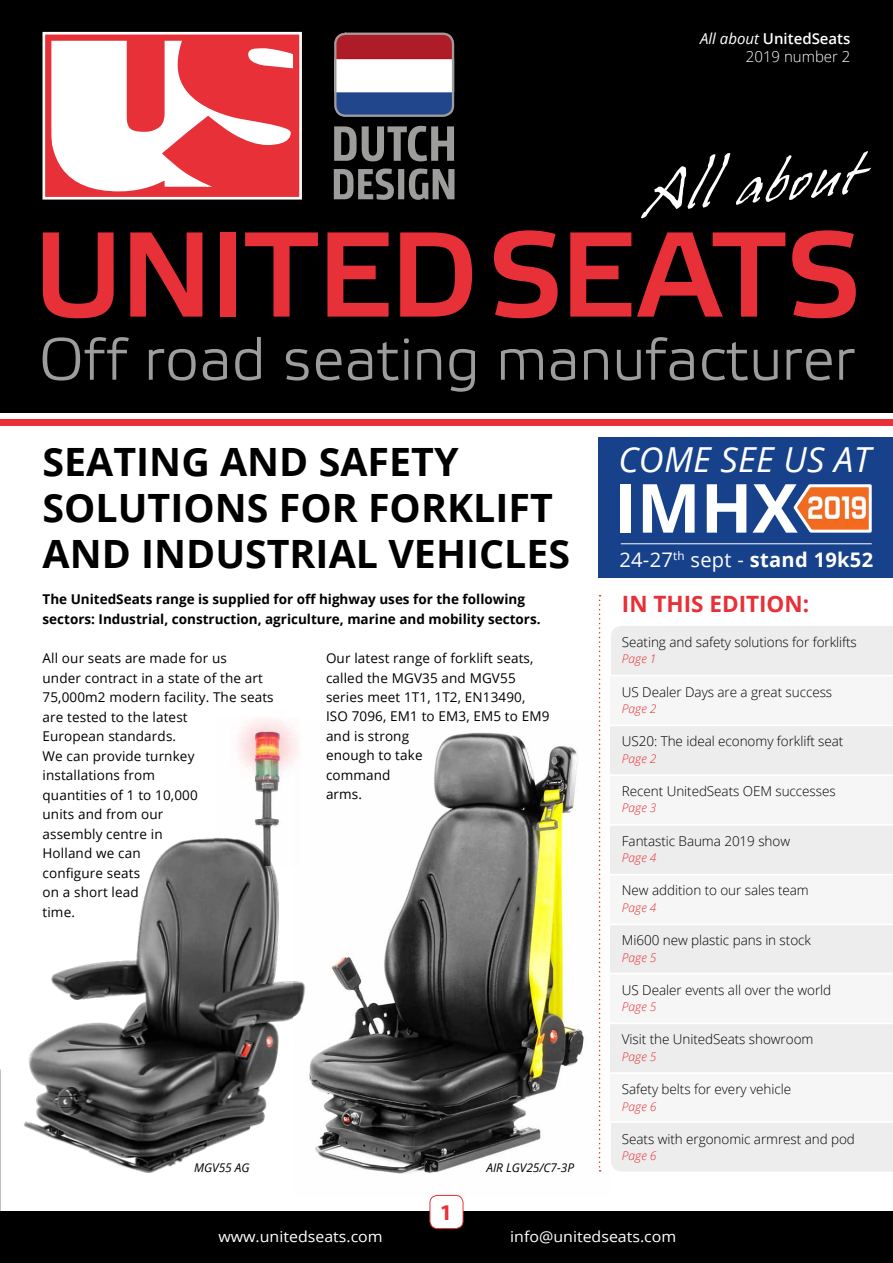
<style>
.page{position:relative;width:893px;height:1263px;background:#fff}
.page>*{position:absolute;margin:0;border:0;box-sizing:border-box;transform-origin:0 0}
.t1{font:700 120.75px "Elektra Light Pro";letter-spacing:-.015em;color:#e73037}
.t2{font:700 67.8px "Open Sans";color:#fff}
.t3{font:59.25px "Elektra Light Pro";color:#9d9d9c}
.t4{font:51px "Hans Hand";color:#fff}
.t5{font:700 39px/46.5px "Open Sans";color:#000}
.t6{font:italic 34.5px "Open Sans";letter-spacing:.01em;color:#fff}
.t7{font:700 22.5px "Open Sans";color:#e73037}
.t8{font:700 22.5px "Myriad Pro";color:#e73037}
.t9{font:20.1px "Open Sans";letter-spacing:.015em;color:#fff}
.t10{font:15px "Open Sans";color:#fff;scale:1.06 1}
.t11{font:600 15px/18px "Open Sans";color:#fff;text-align:right}
.t12{font:13.5px/19.5px "Open Sans";letter-spacing:.01em;color:#000}
.t13{font:300 13.5px "Open Sans";letter-spacing:-.005em;color:#000}
.t14{font:700 13.5px/19.5px "Open Sans";color:#000}
.t15{font:italic 300 12px "Open Sans";color:#e73037}
.t16{font:italic 12px "Open Sans";letter-spacing:-.005em;color:#000}
.s1{font-weight:400;font-style:italic}
.s2{font-weight:300}
.s3{font-weight:700}
</style>
<div class="page">
<div style="left:599px;top:438px;width:294px;height:140px;background:#17428b"></div>
<hr style="left:621px;top:543px;width:251px;height:1px;background:#fff">
<div style="left:0;top:419px;width:893px;height:6px;background:#e73037"></div>
<div style="left:611px;top:626px;width:282px;height:49px;background:#ededed"></div>
<div style="left:611px;top:676px;width:282px;height:49px;background:#f6f6f6"></div>
<div style="left:611px;top:775px;width:282px;height:50px;background:#f6f6f6"></div>
<div style="left:611px;top:725px;width:282px;height:50px;background:#ededed"></div>
<div style="left:611px;top:825px;width:282px;height:50px;background:#ededed"></div>
<div style="left:611px;top:875px;width:282px;height:49px;background:#f6f6f6"></div>
<div style="left:611px;top:924px;width:282px;height:50px;background:#ededed"></div>
<div style="left:611px;top:1023px;width:282px;height:50px;background:#ededed"></div>
<div style="left:611px;top:973px;width:282px;height:50px;background:#f6f6f6"></div>
<div style="left:611px;top:1073px;width:282px;height:50px;background:#f6f6f6"></div>
<div style="left:611px;top:1123px;width:282px;height:48px;background:#ededed"></div>
<div style="left:0;top:0;width:893px;height:412px;background:#000"></div>
<div style="left:0;top:1212px;width:893px;height:51px;background:#000"></div>
<svg style="left:599px;top:595px;width:2px;height:123px"></svg>
<div style="left:430px;top:1195px;width:33px;height:33px;background:#fff;border-radius:7px"></div>
<div style="left:430px;top:1195px;width:33px;height:34px;border:1px solid #e73037;border-radius:7px"></div>
<hr style="left:606px;top:724px;width:287px;height:2px;background:#fff">
<hr style="left:606px;top:774px;width:287px;height:2px;background:#fff">
<hr style="left:606px;top:824px;width:287px;height:2px;background:#fff">
<hr style="left:606px;top:874px;width:287px;height:1px;background:#fff">
<hr style="left:606px;top:923px;width:287px;height:2px;background:#fff">
<hr style="left:606px;top:973px;width:287px;height:1px;background:#fff">
<hr style="left:606px;top:1022px;width:287px;height:2px;background:#fff">
<hr style="left:606px;top:1072px;width:287px;height:2px;background:#fff">
<hr style="left:606px;top:1121px;width:287px;height:2px;background:#fff">
<div style="left:43px;top:32px;width:259px;height:168px;background:#e73037;border:3px solid #fff"></div>
<svg style="left:292px;top:54px;width:1px;height:15px"></svg>
<svg style="left:51px;top:31px;width:241px;height:161px"></svg>
<img style="left:336px;top:33px;width:118px;height:82px">
<div style="left:334px;top:33px;width:120px;height:84px;border:2px solid #9d9d9c;border-radius:10px"></div>
<svg style="left:334px;top:168px;width:120px;height:32px"></svg>
<svg style="left:334px;top:126px;width:120px;height:35px"></svg>
<img style="left:0;top:837px;width:295px;height:366px">
<img style="left:216px;top:718px;width:79px;height:147px">
<img style="left:295px;top:720px;width:307px;height:477px">
<svg style="left:793px;top:484px;width:79px;height:49px;background:#d99a7c"></svg>
<p class="t11" style="left:700px;top:30px;width:152px"><span class="s1">All about</span> UnitedSeats<br><span class="s2">2019 number 2</span></p>
<h3 class="t4" style="left:641px;top:165px;width:214px;rotate:-5deg">All about</h3>
<h1 class="t1" style="left:33px;top:209px;width:829px">UNITEDSEATS</h1>
<h3 class="t3" style="left:39px;top:328px;width:818px">Off road seating manufacturer</h3>
<h3 class="t5" style="left:43px;top:437px;width:529px">SEATING AND SAFETY<br>SOLUTIONS FOR FORKLIFT<br>AND INDUSTRIAL VEHICLES</h3>
<p class="t14" style="left:43px;top:589px;width:500px">The UnitedSeats range is supplied for off highway uses for the following sectors: Industrial, construction, agriculture, marine and mobility sectors.</p>
<p class="t12" style="left:43px;top:648px;width:233px">All our seats are made for us<br>under contract in a state of the art<br>75,000m2 modern facility. The seats are tested to the latest<br>European standards.<br>We can provide turnkey installations from<br>quantities of 1 to 10,000<br>units and from our<br>assembly centre in<br>Holland we can<br>configure seats<br>on a short lead<br>time.</p>
<p class="t12" style="left:326px;top:648px;width:225px">Our latest range of forklift seats, called the MGV35 and MGV55 series meet 1T1, 1T2, EN13490,<br>ISO 7096, EM1 to EM3, EM5 to EM9 and is strong<br>enough to take<br>command<br>arms.</p>
<p class="t16" style="left:194px;top:1159px;width:57px">MGV55 AG</p>
<p class="t16" style="left:486px;top:1159px;width:89px">AIR LGV25/C7-3P</p>
<h3 class="t8" style="left:440px;top:1200px;width:14px">1</h3>
<h3 class="t6" style="left:618px;top:436px;width:254px">COME SEE US AT</h3>
<h2 class="t2" style="left:614px;top:460px;width:185px">IMHX</h2>
<h3 class="t9" style="left:619px;top:546px;width:255px">24-27<sup>th</sup> sept - <span class="s3">stand 19k52</span></h3>
<h3 class="t7" style="left:622px;top:588px;width:189px">IN THIS EDITION:</h3>
<p class="t13" style="left:622px;top:633px;width:236px">Seating and safety solutions for forklifts</p>
<p class="t15" style="left:622px;top:651px;width:36px">Page 1</p>
<p class="t13" style="left:622px;top:682px;width:212px">US Dealer Days are a great success</p>
<p class="t15" style="left:622px;top:700px;width:36px">Page 2</p>
<p class="t13" style="left:622px;top:732px;width:223px">US20: The ideal economy forklift seat</p>
<p class="t15" style="left:622px;top:750px;width:36px">Page 2</p>
<p class="t13" style="left:622px;top:782px;width:215px">Recent UnitedSeats OEM successes</p>
<p class="t15" style="left:622px;top:800px;width:36px">Page 3</p>
<p class="t13" style="left:622px;top:831px;width:170px">Fantastic Bauma 2019 show</p>
<p class="t15" style="left:622px;top:849px;width:36px">Page 4</p>
<p class="t13" style="left:622px;top:881px;width:188px">New addition to our sales team</p>
<p class="t15" style="left:622px;top:899px;width:36px">Page 4</p>
<p class="t13" style="left:622px;top:931px;width:191px">Mi600 new plastic pans in stock</p>
<p class="t15" style="left:622px;top:949px;width:36px">Page 5</p>
<p class="t13" style="left:622px;top:980px;width:211px">US Dealer events all over the world</p>
<p class="t15" style="left:622px;top:999px;width:36px">Page 5</p>
<p class="t13" style="left:622px;top:1030px;width:193px">Visit the UnitedSeats showroom</p>
<p class="t15" style="left:622px;top:1048px;width:36px">Page 5</p>
<p class="t13" style="left:622px;top:1080px;width:171px">Safety belts for every vehicle</p>
<p class="t15" style="left:622px;top:1098px;width:36px">Page 6</p>
<p class="t13" style="left:622px;top:1130px;width:235px">Seats with ergonomic armrest and pod</p>
<p class="t15" style="left:622px;top:1148px;width:36px">Page 6</p>
<p class="t10" style="left:218px;top:1226px;width:157px">www.unitedseats.com</p>
<p class="t10" style="left:510px;top:1226px;width:158px">info@unitedseats.com</p>
</div>
